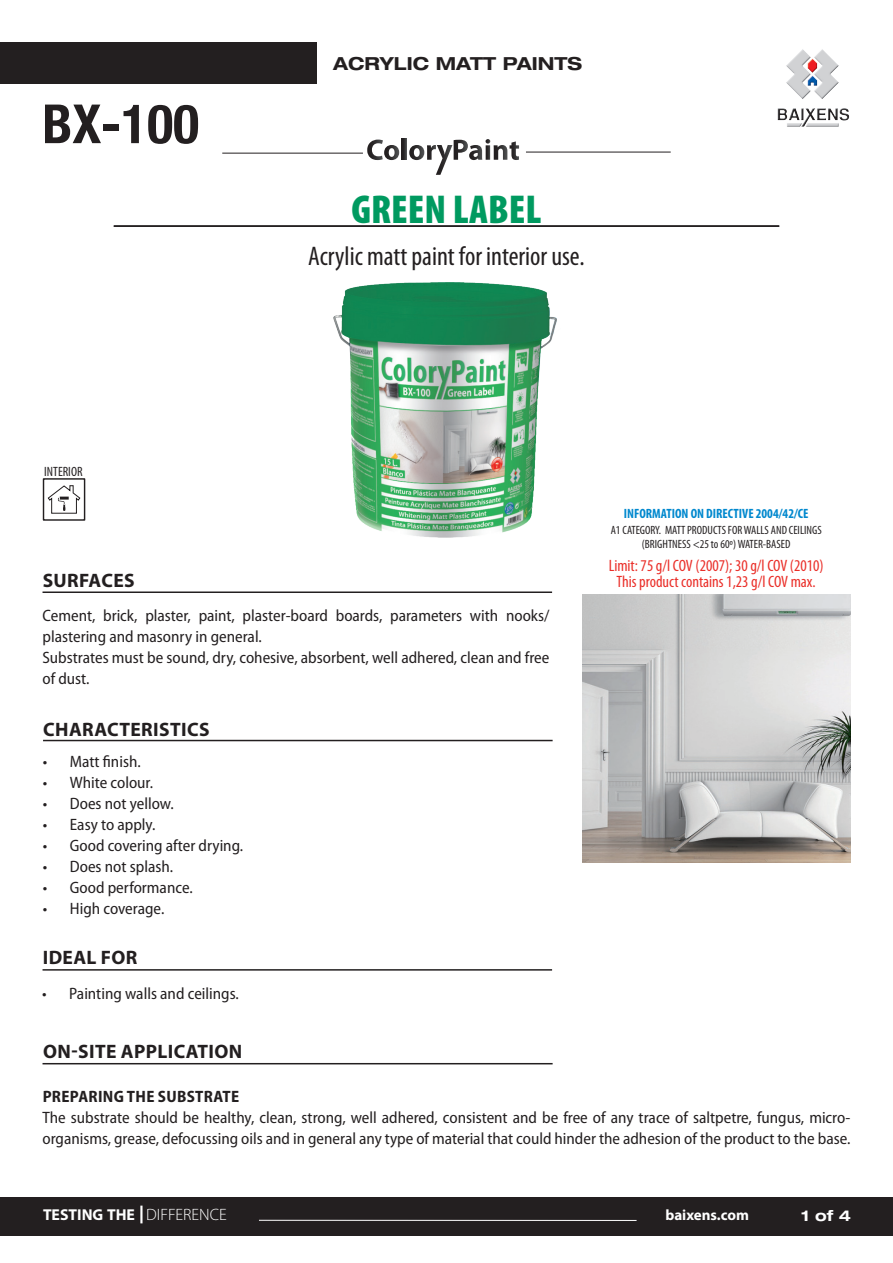
<style>
.page{position:relative;width:893px;height:1263px;background:#fff}
.page>*{position:absolute;margin:0;border:0;box-sizing:border-box;transform-origin:0 0}
.t1{font:700 condensed 54px "Helvetica Neue LT Com";color:#231f20}
.t2{font:900 condensed 40.5px "Myriad Pro";color:#009a60}
.t3{font:condensed 27px "Myriad Pro";color:#231f20}
.t4{font:700 19.5px "Myriad Pro";letter-spacing:.02em;color:#231f20}
.t5{font:700 expanded 18px "Helvetica Neue";color:#231f20}
.t6{font:semi-condensed 16.5px/21px "Myriad Pro";color:#231f20}
.t7{font:condensed 16.5px/16.5px "Myriad Pro";color:#ea2f29;text-align:center}
.t8{font:700 semi-condensed 16.5px "Myriad Pro";letter-spacing:.02em;color:#231f20}
.t9{font:700 15.75px "Myriad Pro";color:#fff}
.t10{font:700 15px "Myriad Pro";color:#fff}
.t11{font:700 expanded 15px "Helvetica Neue";color:#fff}
.t12{font:700 condensed 13.5px "Myriad Pro";color:#0088ce}
.t13{font:condensed 13.5px "Myriad Pro";color:#231f20}
.t14{font:condensed 12px/13.5px "Myriad Pro";color:#231f20;text-align:center}
.s1{font-weight:300;font-size:16.5px}
</style>
<div class="page">
<img style="left:777px;top:49px;width:72px;height:78px">
<div style="left:0;top:43px;width:316px;height:41px;background:#231f20"></div>
<hr style="left:114px;top:225px;width:665px;height:2px;background:#231f20">
<hr style="left:526px;top:152px;width:145px;height:1px;background:#231f20">
<hr style="left:222px;top:153px;width:141px;height:1px;background:#231f20">
<svg style="left:367px;top:140px;width:32px;height:20px"></svg>
<svg style="left:402px;top:139px;width:4px;height:21px"></svg>
<svg style="left:409px;top:139px;width:110px;height:36px"></svg>
<div style="left:0;top:1196px;width:893px;height:39px;background:#231f20"></div>
<hr style="left:43px;top:591px;width:509px;height:2px;background:#231f20">
<hr style="left:43px;top:740px;width:510px;height:1px;background:#231f20">
<hr style="left:43px;top:1063px;width:510px;height:1px;background:#231f20">
<hr style="left:140px;top:1205px;width:3px;height:18px;background:#fff">
<hr style="left:259px;top:1220px;width:378px;height:1px;background:#fff">
<img style="left:582px;top:595px;width:268px;height:268px">
<hr style="left:43px;top:969px;width:509px;height:2px;background:#231f20">
<div style="left:43px;top:478px;width:42px;height:43px;border:1px solid #231f20"></div>
<svg style="left:47px;top:485px;width:34px;height:29px"></svg>
<img style="left:333px;top:282px;width:224px;height:255px">
<h1 class="t1" style="left:42px;top:92px;width:158px">BX-100</h1>
<p class="t5" style="left:333px;top:52px;width:250px">ACRYLIC MATT PAINTS</p>
<h2 class="t2" style="left:351px;top:187px;width:192px">GREEN LABEL</h2>
<h3 class="t3" style="left:308px;top:239px;width:278px">Acrylic matt paint for interior use.</h3>
<p class="t13" style="left:44px;top:463px;width:40px">INTERIOR</p>
<p class="t4" style="left:43px;top:568px;width:93px">SURFACES</p>
<p class="t6" style="left:43px;top:605px;width:508px">Cement, brick, plaster, paint, plaster-board boards, parameters with nooks/ plastering and masonry in general.<br>Substrates must be sound, dry, cohesive, absorbent, well adhered, clean and free of dust.</p>
<p class="t4" style="left:43px;top:716px;width:168px">CHARACTERISTICS</p>
<p class="t6" style="left:43px;top:751px;width:99px">• Matt finish.</p>
<p class="t6" style="left:43px;top:772px;width:112px">• White colour.</p>
<p class="t6" style="left:43px;top:793px;width:132px">• Does not yellow.</p>
<p class="t6" style="left:43px;top:814px;width:114px">• Easy to apply.</p>
<p class="t6" style="left:43px;top:835px;width:202px">• Good covering after drying.</p>
<p class="t6" style="left:43px;top:856px;width:132px">• Does not splash.</p>
<p class="t6" style="left:43px;top:877px;width:151px">• Good performance.</p>
<p class="t6" style="left:43px;top:898px;width:123px">• High coverage.</p>
<p class="t4" style="left:43px;top:945px;width:96px">IDEAL FOR</p>
<p class="t6" style="left:42px;top:984px;width:198px">• Painting walls and ceilings.</p>
<p class="t4" style="left:43px;top:1038px;width:201px">ON-SITE APPLICATION</p>
<p class="t12" style="left:624px;top:505px;width:186px">INFORMATION ON DIRECTIVE 2004/42/CE</p>
<p class="t14" style="left:611px;top:523px;width:212px">A1 CATEGORY. MATT PRODUCTS FOR WALLS AND CEILINGS (BRIGHTNESS &lt;25 to 60º) WATER-BASED</p>
<p class="t7" style="left:609px;top:557px;width:217px">Limit: 75 g/l COV (2007); 30 g/l COV (2010)<br>This product contains 1,23 g/l COV max.</p>
<p class="t8" style="left:43px;top:1087px;width:198px">PREPARING THE SUBSTRATE</p>
<p class="t6" style="left:43px;top:1107px;width:809px">The substrate should be healthy, clean, strong, well adhered, consistent and be free of any trace of saltpetre, fungus, micro&shy;organisms, grease, defocussing oils and in general any type of material that could hinder the adhesion of the product to the base.</p>
<p class="t9" style="left:43px;top:1204px;width:185px">TESTING THE <span class="s1">DIFFERENCE</span></p>
<p class="t10" style="left:665px;top:1205px;width:85px">baixens.com</p>
<p class="t11" style="left:801px;top:1206px;width:51px">1 of 4</p>
</div>
